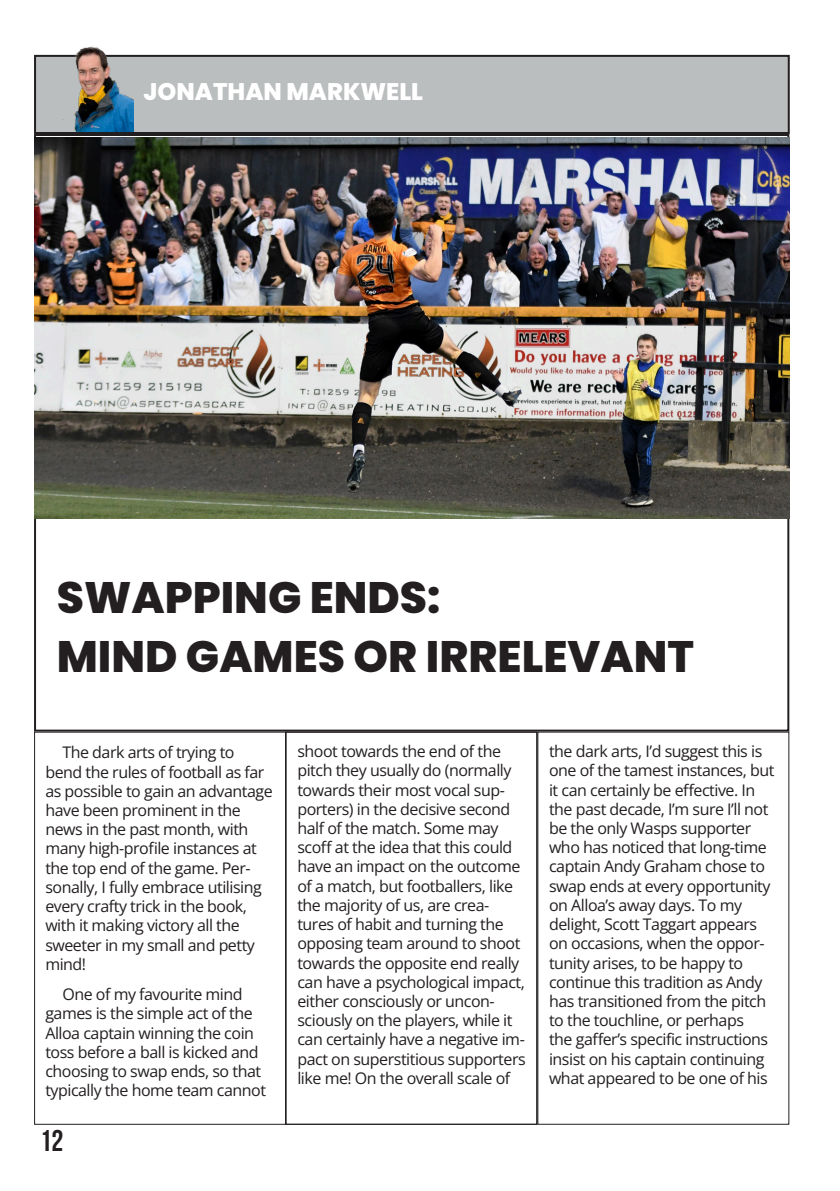
<style>
.page{position:relative;width:840px;height:1191px;background:#fff}
.page>*{position:absolute;margin:0;border:0;box-sizing:border-box;transform-origin:0 0}
.t1{font:800 44px/58.4px "Poppins";color:#231f20}
.t2{font:700 30px "Bebas Neue";color:#231f20}
.t3{font:800 24px "Poppins";color:#fff}
.t4{font:16px/19.2px "Open Sans";letter-spacing:-.03em;color:#231f20}
</style>
<div class="page">
<div style="left:35px;top:56px;width:753px;height:77px;background:#bbbebe"></div>
<div style="left:34px;top:55px;width:755px;height:79px;border:2px solid #231f20"></div>
<div style="left:34px;top:731px;width:252px;height:393px;border:1px solid #231f20"></div>
<div style="left:285px;top:731px;width:252px;height:393px;border:1px solid #231f20"></div>
<div style="left:537px;top:731px;width:251px;height:393px;border:1px solid #231f20"></div>
<img style="left:48px;top:46px;width:86px;height:86px">
<img style="left:34px;top:137px;width:754px;height:382px">
<h3 class="t3" style="left:143px;top:77px;width:281px">JONATHAN MARKWELL</h3>
<h1 class="t1" style="left:57px;top:569px;width:638px">SWAPPING ENDS:<br>MIND GAMES OR IRRELEVANT</h1>
<p class="t4" style="left:45px;top:742px;width:229px;text-indent:17px">The dark arts of trying to bend the rules of football as far as possible to gain an advantage have been prominent in the news in the past month, with many high-profile instances at the top end of the game. Per&shy;sonally, I fully embrace utilising every crafty trick in the book, with it making victory all the sweeter in my small and petty mind!</p>
<p class="t4" style="left:45px;top:984px;width:222px;text-indent:17px">One of my favourite mind games is the simple act of the<br>Alloa captain winning the coin toss before a ball is kicked and choosing to swap ends, so that typically the home team cannot</p>
<h2 class="t2" style="left:40px;top:1124px;width:25px">12</h2>
<p class="t4" style="left:297px;top:741px;width:230px">shoot towards the end of the pitch they usually do (normally towards their most vocal sup&shy;porters) in the decisive second half of the match. Some may scoff at the idea that this could have an impact on the outcome of a match, but footballers, like the majority of us, are crea&shy;tures of habit and turning the opposing team around to shoot towards the opposite end really can have a psychological impact, either consciously or uncon&shy;sciously on the players, while it can certainly have a negative im&shy;pact on superstitious supporters like me! On the overall scale of</p>
<p class="t4" style="left:548px;top:741px;width:227px">the dark arts, I’d suggest this is one of the tamest instances, but it can certainly be effective. In the past decade, I’m sure I’ll not be the only Wasps supporter who has noticed that long-time captain Andy Graham chose to swap ends at every opportunity on Alloa’s away days. To my delight, Scott Taggart appears on occasions, when the oppor&shy;tunity arises, to be happy to continue this tradition as Andy has transitioned from the pitch to the touchline, or perhaps<br>the gaffer’s specific instructions insist on his captain continuing what appeared to be one of his</p>
</div>
